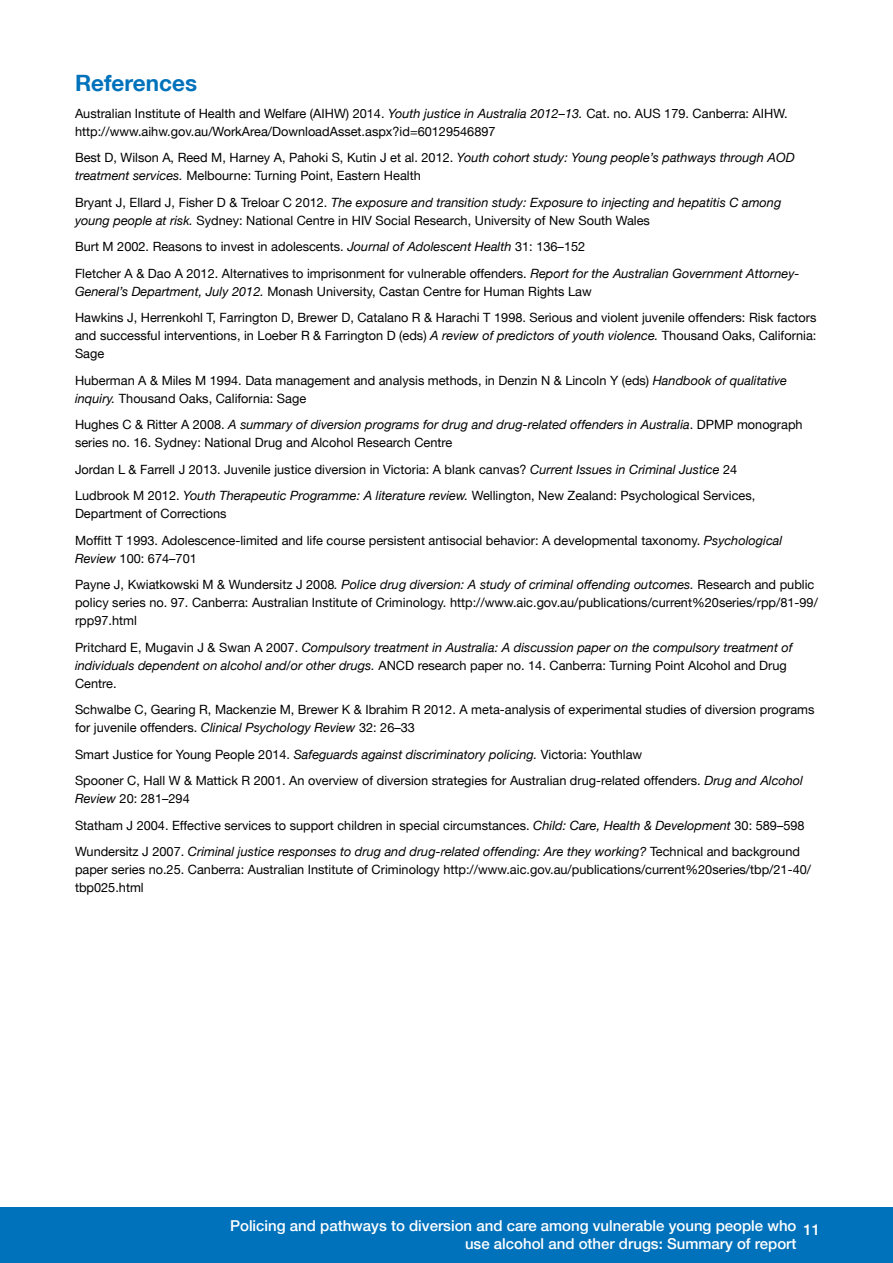
<style>
.page{position:relative;width:893px;height:1263px;background:#fff}
.page>*{position:absolute;margin:0;border:0;box-sizing:border-box;transform-origin:0 0}
.t1{font:700 22.5px "Helvetica Neue LT";color:#0072bb}
.t2{font:500 15px/18px "Helvetica Neue LT";color:#fff;text-align:right}
.References{font:12.75px/18px "Helvetica Neue LT";color:#000}
.References-2{font:italic 12.75px/18px "Helvetica Neue LT";color:#000}
.s1{font-style:italic}
.s2{font-style:normal}
</style>
<div class="page">
<div style="left:0;top:1208px;width:893px;height:55px;background:#0072bb"></div>
<h2 class="t1" style="left:75px;top:69px;width:124px">References</h2>
<p class="References" style="left:75px;top:104px;width:714px">Australian Institute of Health and Welfare (AIHW) 2014. <span class="s1">Youth justice in Australia 2012–13.</span> Cat. no. AUS 179. Canberra: AIHW. http://www.aihw.gov.au/WorkArea/DownloadAsset.aspx?id=60129546897</p>
<p class="References" style="left:75px;top:148px;width:721px">Best D, Wilson A, Reed M, Harney A, Pahoki S, Kutin J et al. 2012. <span class="s1">Youth cohort study: Young people’s pathways through AOD treatment services.</span> Melbourne: Turning Point, Eastern Health</p>
<p class="References" style="left:75px;top:193px;width:708px">Bryant J, Ellard J, Fisher D &amp; Treloar C 2012. <span class="s1">The exposure and transition study: Exposure to injecting and hepatitis C among young people at risk.</span> Sydney: National Centre in HIV Social Research, University of New South Wales</p>
<p class="References" style="left:75px;top:237px;width:512px">Burt M 2002. Reasons to invest in adolescents. <span class="s1">Journal of Adolescent Health</span> 31: 136–152</p>
<p class="References" style="left:75px;top:264px;width:726px">Fletcher A &amp; Dao A 2012. Alternatives to imprisonment for vulnerable offenders. <span class="s1">Report for the Australian Government Attorney-<br>General’s Department, July 2012.</span> Monash University, Castan Centre for Human Rights Law</p>
<p class="References" style="left:75px;top:308px;width:743px;text-align:justify">Hawkins J, Herrenkohl T, Farrington D, Brewer D, Catalano R &amp; Harachi T 1998. Serious and violent juvenile offenders: Risk factors and successful interventions, in Loeber R &amp; Farrington D (eds) <span class="s1">A review of predictors of youth violence.</span> Thousand Oaks, California:<br>Sage</p>
<p class="References" style="left:75px;top:371px;width:714px">Huberman A &amp; Miles M 1994. Data management and analysis methods, in Denzin N &amp; Lincoln Y (eds) <span class="s1">Handbook of qualitative inquiry.</span> Thousand Oaks, California: Sage</p>
<p class="References" style="left:75px;top:415px;width:729px">Hughes C &amp; Ritter A 2008. <span class="s1">A summary of diversion programs for drug and drug-related offenders in Australia</span>. DPMP monograph series no. 16. Sydney: National Drug and Alcohol Research Centre</p>
<p class="References" style="left:75px;top:460px;width:664px">Jordan L &amp; Farrell J 2013. Juvenile justice diversion in Victoria: A blank canvas? <span class="s1">Current Issues in Criminal Justice</span> 24</p>
<p class="References" style="left:75px;top:486px;width:682px">Ludbrook M 2012. <span class="s1">Youth Therapeutic Programme: A literature review.</span> Wellington, New Zealand: Psychological Services,<br>Department of Corrections</p>
<p class="References" style="left:75px;top:531px;width:709px">Moffitt T 1993. Adolescence-limited and life course persistent antisocial behavior: A developmental taxonomy. <span class="s1">Psychological<br>Review</span> 100: 674–701</p>
<p class="References" style="left:75px;top:575px;width:744px">Payne J, Kwiatkowski M &amp; Wundersitz J 2008<span class="s1">. Police drug diversion: A study of criminal offending outcomes.</span> Research and public policy series no. 97. Canberra: Australian Institute of Criminology. http://www.aic.gov.au/publications/current%20series/rpp/81-99/ rpp97.html</p>
<p class="References-2" style="left:75px;top:638px;width:719px"><span class="s2">Pritchard E, Mugavin J &amp; Swan A 2007.</span> Compulsory treatment in Australia: A discussion paper on the compulsory treatment of individuals dependent on alcohol and/or other drugs. <span class="s2">ANCD research paper no. 14. Canberra: Turning Point Alcohol and Drug<br>Centre.</span></p>
<p class="References" style="left:75px;top:700px;width:741px">Schwalbe C, Gearing R, Mackenzie M, Brewer K &amp; Ibrahim R 2012. A meta-analysis of experimental studies of diversion programs for juvenile offenders. <span class="s1">Clinical Psychology Review</span> 32: 26–33</p>
<p class="References" style="left:75px;top:745px;width:569px">Smart Justice for Young People 2014. <span class="s1">Safeguards against discriminatory policing.</span> Victoria: Youthlaw</p>
<p class="References" style="left:75px;top:771px;width:730px">Spooner C, Hall W &amp; Mattick R 2001. An overview of diversion strategies for Australian drug-related offenders. <span class="s1">Drug and Alcohol<br>Review</span> 20: 281–294</p>
<p class="References" style="left:75px;top:816px;width:731px">Statham J 2004. Effective services to support children in special circumstances. <span class="s1">Child: Care, Health &amp; Development</span> 30: 589–598</p>
<p class="References" style="left:75px;top:842px;width:738px">Wundersitz J 2007. <span class="s1">Criminal justice responses to drug and drug-related offending: Are they working?</span> Technical and background paper series no.25. Canberra: Australian Institute of Criminology http://www.aic.gov.au/publications/current%20series/tbp/21-40/ tbp025.html</p>
<p class="t2" style="left:230px;top:1216px;width:568px">Policing and pathways to diversion and care among vulnerable young people who use alcohol and other drugs: Summary of report</p>
<p class="t2" style="left:803px;top:1221px;width:18px">11</p>
</div>
